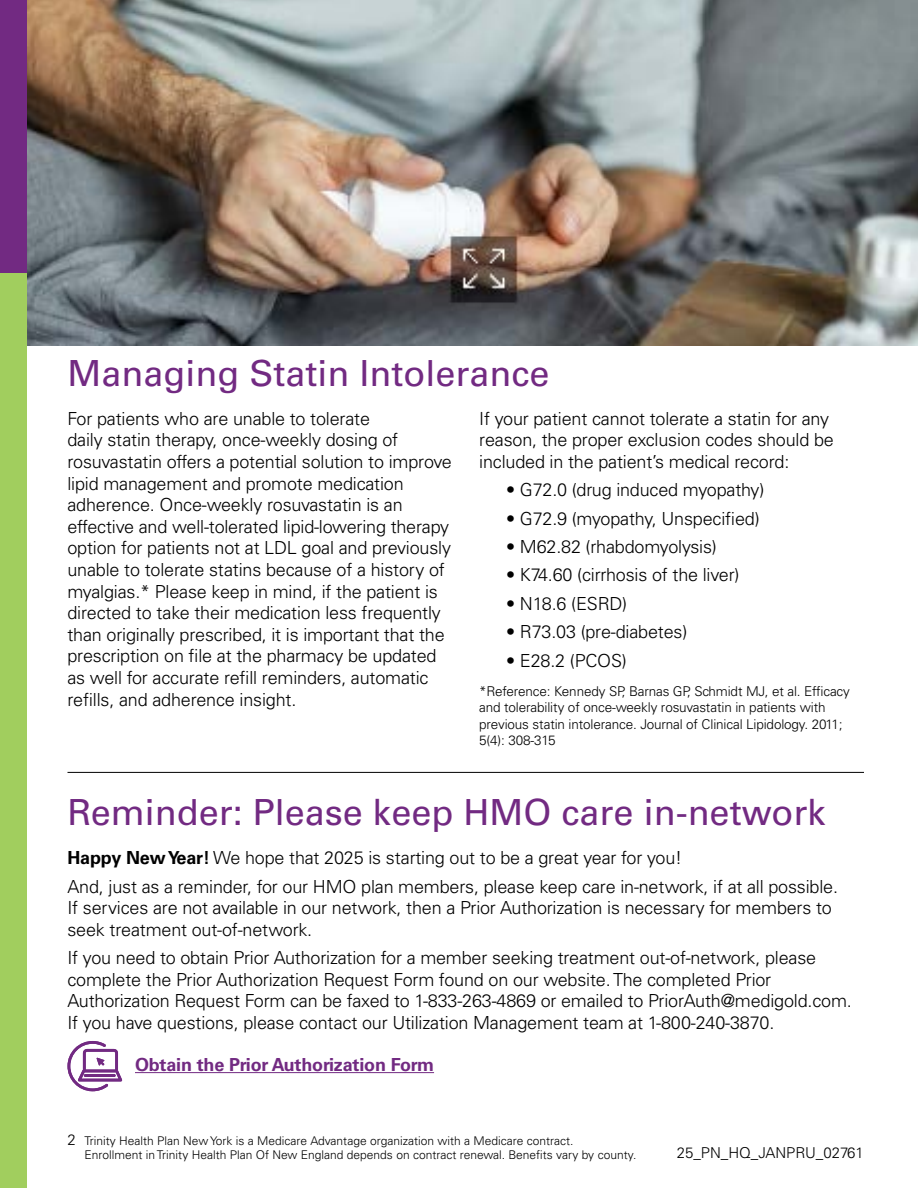
<style>
.page{position:relative;width:918px;height:1188px;background:#fff}
.page>*{position:absolute;margin:0;border:0;box-sizing:border-box;transform-origin:0 0}
.t1{font:36px "Univers LT Std";color:#722a82}
.t2{font:300 18px/21.6px "Univers LT Std";letter-spacing:-.01em;color:#000}
.t3{font:700 18px "Univers LT Std";letter-spacing:-.01em;color:#722a82}
.t4{font:300 15px "Univers LT Std";color:#000}
.t5{font:300 13.5px/16.2px "Univers LT Std";letter-spacing:-.01em;color:#000}
.t6{font:300 12px/14.4px "Univers LT Std";color:#000}
.s1{font-weight:700}
.s2{font-size:15px}
</style>
<div class="page">
<img style="left:27px;top:0;width:891px;height:346px">
<hr style="left:135px;top:1072px;width:299px;height:1px;background:#722a82">
<svg style="left:67px;top:1041px;width:55px;height:50px"></svg>
<hr style="left:68px;top:772px;width:796px;height:1px;background:#000">
<div style="left:0;top:0;width:27px;height:273px;background:#722a82"></div>
<div style="left:0;top:273px;width:27px;height:915px;background:#a1ce5e"></div>
<h1 class="t1" style="left:68px;top:352px;width:484px">Managing Statin Intolerance</h1>
<p class="t2" style="left:479px;top:408px;width:356px">If your patient cannot tolerate a statin for any reason, the proper exclusion codes should be included in the patient’s medical record:</p>
<p class="t2" style="left:506px;top:479px;width:260px">• G72.0 (drug induced myopathy)</p>
<p class="t2" style="left:506px;top:508px;width:255px">• G72.9 (myopathy, Unspecified)</p>
<p class="t2" style="left:506px;top:536px;width:212px">• M62.82 (rhabdomyolysis)</p>
<p class="t2" style="left:506px;top:564px;width:235px">• K74.60 (cirrhosis of the liver)</p>
<p class="t2" style="left:506px;top:593px;width:123px">• N18.6 (ESRD)</p>
<p class="t2" style="left:506px;top:621px;width:183px">• R73.03 (pre-diabetes)</p>
<p class="t2" style="left:506px;top:649px;width:122px">• E28.2 (PCOS)</p>
<p class="t5" style="left:479px;top:683px;width:372px">*Reference: Kennedy SP, Barnas GP, Schmidt MJ, et al. Efficacy and tolerability of once-weekly rosuvastatin in patients with previous statin intolerance. Journal of Clinical Lipidology. 2011; 5(4): 308-315</p>
<p class="t2" style="left:68px;top:408px;width:386px">For patients who are unable to tolerate<br>daily statin therapy, once-weekly dosing of rosuvastatin offers a potential solution to improve lipid management and promote medication adherence. Once-weekly rosuvastatin is an effective and well-tolerated lipid-lowering therapy option for patients not at LDL goal and previously unable to tolerate statins because of a history of myalgias.* Please keep in mind, if the patient is directed to take their medication less frequently than originally prescribed, it is important that the prescription on file at the pharmacy be updated as well for accurate refill reminders, automatic refills, and adherence insight.</p>
<h1 class="t1" style="left:68px;top:791px;width:760px">Reminder: Please keep HMO care in-network</h1>
<p class="t2" style="left:68px;top:844px;width:772px;line-height:28.3px"><span class="s1">Happy New Year!</span> We hope that 2025 is starting out to be a great year for you!<br>And, just as a reminder, for our HMO plan members, please keep care in-network, if at all possible.</p>
<p class="t2" style="left:68px;top:897px;width:766px">If services are not available in our network, then a Prior Authorization is necessary for members to seek treatment out-of-network.</p>
<p class="t2" style="left:68px;top:947px;width:786px">If you need to obtain Prior Authorization for a member seeking treatment out-of-network, please complete the Prior Authorization Request Form found on our website. The completed Prior Authorization Request Form can be faxed to 1-833-263-4869 or emailed to PriorAuth@medigold.com.<br>If you have questions, please contact our Utilization Management team at 1-800-240-3870.</p>
<p class="t3" style="left:135px;top:1054px;width:301px">Obtain the Prior Authorization Form</p>
<p class="t6" style="left:84px;top:1133px;width:553px;text-indent:-17px"><span class="s2">2</span> Trinity Health Plan New York is a Medicare Advantage organization with a Medicare contract.<br>Enrollment in Trinity Health Plan Of New England depends on contract renewal. Benefits vary by county.</p>
<p class="t4" style="left:677px;top:1143px;width:189px">25_PN_HQ_JANPRU_02761</p>
</div>
